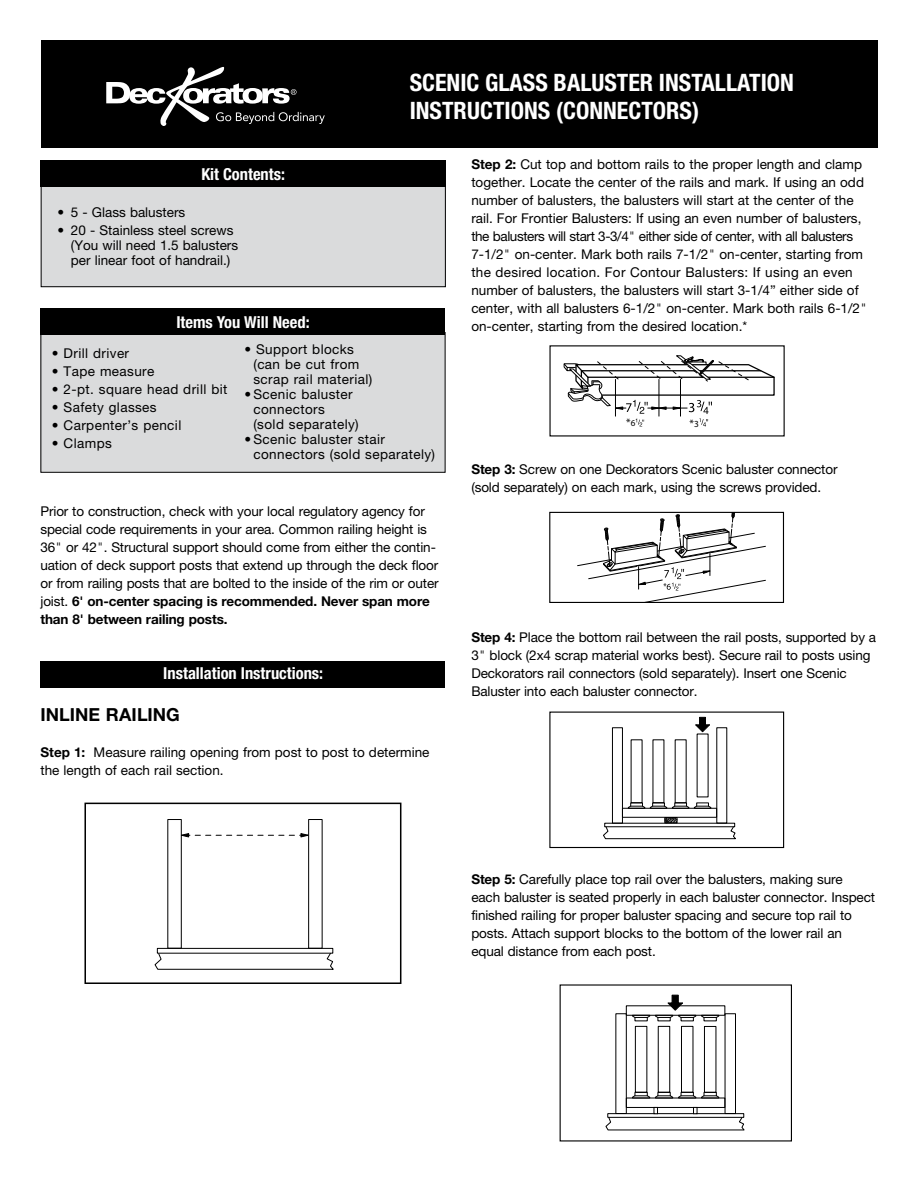
<style>
.page{position:relative;width:918px;height:1188px;background:#fff}
.page>*{position:absolute;margin:0;border:0;box-sizing:border-box;transform-origin:0 0}
.t1{font:700 condensed 24px/28.8px "Helvetica Neue LT Std";color:#fff}
.t2{font:700 18px "Helvetica Neue LT Std";letter-spacing:.005em;color:#000}
.t3{font:700 condensed 16.5px "Helvetica Neue LT Std";color:#fff}
.t4{font:13.5px/18px "Helvetica Neue LT Std";letter-spacing:-.01em;color:#000}
.t5{font:13.5px/15px "Helvetica Neue LT Std";letter-spacing:.03em;color:#000}
.t6{font:10.8px "Myriad Pro";color:#000}
.s1{font-weight:700}
.s2{font-family:"Avenir LT Std";font-weight:300}
.s3{font-family:"Avenir LT Std";font-weight:800}
.s4{font-size:9.15px}
.s5{font-size:9.3px}
</style>
<div class="page">
<div style="left:41px;top:40px;width:837px;height:108px;background:#000"></div>
<div style="left:41px;top:174px;width:404px;height:113px;background:#dadbdc"></div>
<div style="left:41px;top:174px;width:405px;height:113px;border:1px solid #000"></div>
<div style="left:41px;top:160px;width:405px;height:27px;background:#000"></div>
<div style="left:41px;top:333px;width:404px;height:139px;background:#dadbdc"></div>
<div style="left:40px;top:332px;width:406px;height:141px;border:1px solid #000"></div>
<div style="left:40px;top:308px;width:406px;height:27px;background:#000"></div>
<div style="left:40px;top:661px;width:406px;height:27px;background:#000"></div>
<svg style="left:106px;top:67px;width:219px;height:59px"></svg>
<div style="left:167px;top:819px;width:15px;height:130px;border:1px solid #000"></div>
<div style="left:308px;top:819px;width:15px;height:130px;border:1px solid #000"></div>
<div style="left:157px;top:948px;width:176px;height:6px;border:1px solid #000"></div>
<svg style="left:154px;top:952px;width:180px;height:18px"></svg>
<svg style="left:181px;top:833px;width:127px;height:4px"></svg>
<div style="left:84px;top:803px;width:317px;height:181px;border:2px solid #000"></div>
<svg style="left:563px;top:355px;width:212px;height:72px"></svg>
<svg style="left:577px;top:514px;width:189px;height:87px"></svg>
<div style="left:549px;top:512px;width:235px;height:91px;border:1px solid #000"></div>
<div style="left:612px;top:727px;width:11px;height:96px;border:1px solid #000"></div>
<svg style="left:628px;top:802px;width:83px;height:7px"></svg>
<svg style="left:695px;top:717px;width:15px;height:15px"></svg>
<svg style="left:603px;top:817px;width:133px;height:22px"></svg>
<div style="left:549px;top:712px;width:235px;height:136px;border:1px solid #000"></div>
<div style="left:626px;top:1005px;width:99px;height:11px;border:1px solid #000"></div>
<div style="left:616px;top:1013px;width:11px;height:101px;border:1px solid #000"></div>
<div style="left:725px;top:1013px;width:11px;height:101px;border:1px solid #000"></div>
<svg style="left:632px;top:1092px;width:87px;height:7px"></svg>
<div style="left:635px;top:1026px;width:12px;height:66px;border:1px solid #000"></div>
<div style="left:658px;top:1026px;width:12px;height:66px;border:1px solid #000"></div>
<div style="left:681px;top:1026px;width:12px;height:66px;border:1px solid #000"></div>
<div style="left:704px;top:1026px;width:12px;height:66px;border:1px solid #000"></div>
<svg style="left:632px;top:995px;width:87px;height:27px"></svg>
<svg style="left:605px;top:1107px;width:140px;height:24px"></svg>
<p class="t3" style="left:201px;top:164px;width:85px">Kit Contents:</p>
<p class="t4" style="left:57px;top:203px;width:129px">• 5 - Glass balusters</p>
<p class="t4" style="left:71px;top:223px;width:169px;line-height:15px;text-indent:-14px">• 20 - Stainless steel screws (You will need 1.5 balusters per linear foot of handrail.)</p>
<p class="t3" style="left:176px;top:313px;width:135px">Items You Will Need:</p>
<h1 class="t1" style="left:410px;top:67px;width:386px">SCENIC GLASS BALUSTER INSTALLATION<br>INSTRUCTIONS (CONNECTORS)</h1>
<p class="t4" style="left:471px;top:155px;width:397px"><span class="s1">Step 2:</span> Cut top and bottom rails to the proper length and clamp together. Locate the center of the rails and mark. If using an odd number of balusters, the balusters will start at the center of the rail. For Frontier Balusters: If using an even number of balusters, the balusters will start 3-3/4<span class="s2">"</span> either side of center, with all balusters 7-1/2<span class="s2">"</span> on-center. Mark both rails 7-1/2<span class="s2">"</span> on-center, starting from the desired location. For Contour Balusters: If using an even number of balusters, the balusters will start 3-1/4” either side of center, with all balusters 6-1/2<span class="s2">"</span> on-center. Mark both rails 6-1/2<span class="s2">" </span>on-center, starting from the desired location.*</p>
<p class="t5" style="left:52px;top:345px;width:79px">• Drill driver</p>
<p class="t5" style="left:52px;top:363px;width:104px">• Tape measure</p>
<p class="t5" style="left:52px;top:381px;width:177px">• 2-pt. square head drill bit</p>
<p class="t5" style="left:52px;top:399px;width:106px">• Safety glasses</p>
<p class="t5" style="left:52px;top:417px;width:131px">• Carpenter’s pencil</p>
<p class="t4" style="left:52px;top:434px;width:61px">• Clamps</p>
<p class="t5" style="left:253px;top:342px;width:120px;text-indent:-9px">• Support blocks (can be cut from scrap rail material)</p>
<p class="t5" style="left:253px;top:387px;width:107px;text-indent:-9px">• Scenic baluster connectors (sold separately)</p>
<p class="t5" style="left:253px;top:432px;width:183px;text-indent:-9px">• Scenic baluster stair connectors (sold separately)</p>
<p class="t4" style="left:41px;top:502px;width:400px">Prior to construction, check with your local regulatory agency for special code requirements in your area. Common railing height is 36<span class="s2">"</span> or 42<span class="s2">"</span>. Structural support should come from either the contin&shy;uation of deck support posts that extend up through the deck floor or from railing posts that are bolted to the inside of the rim or outer joist. <span class="s1">6</span><span class="s3">'</span> <span class="s1">on-center spacing is recommended. Never span more than 8</span><span class="s3">'</span> <span class="s1">between railing posts.</span></p>
<p class="t3" style="left:163px;top:663px;width:161px">Installation Instructions:</p>
<h2 class="t2" style="left:40px;top:703px;width:141px">INLINE RAILING</h2>
<p class="t4" style="left:40px;top:743px;width:391px"><span class="s1">Step 1:</span> Measure railing opening from post to post to determine the length of each rail section.</p>
<p class="t6" style="left:626px;top:416px;width:11px">*<span class="s4">6</span></p>
<p class="t6" style="left:690px;top:416px;width:11px">*<span class="s5">3</span></p>
<p class="t4" style="left:471px;top:460px;width:368px"><span class="s1">Step 3:</span> Screw on one Deckorators Scenic baluster connector (sold separately) on each mark, using the screws provided.</p>
<p class="t4" style="left:471px;top:628px;width:406px"><span class="s1">Step 4:</span> Place the bottom rail between the rail posts, supported by a 3<span class="s2">"</span> block (2x4 scrap material works best). Secure rail to posts using Deckorators rail connectors (sold separately). Insert one Scenic Baluster into each baluster connector.</p>
<p class="t4" style="left:471px;top:870px;width:405px"><span class="s1">Step 5:</span> Carefully place top rail over the balusters, making sure<br>each baluster is seated properly in each baluster connector. Inspect finished railing for proper baluster spacing and secure top rail to posts. Attach support blocks to the bottom of the lower rail an equal distance from each post.</p>
</div>
